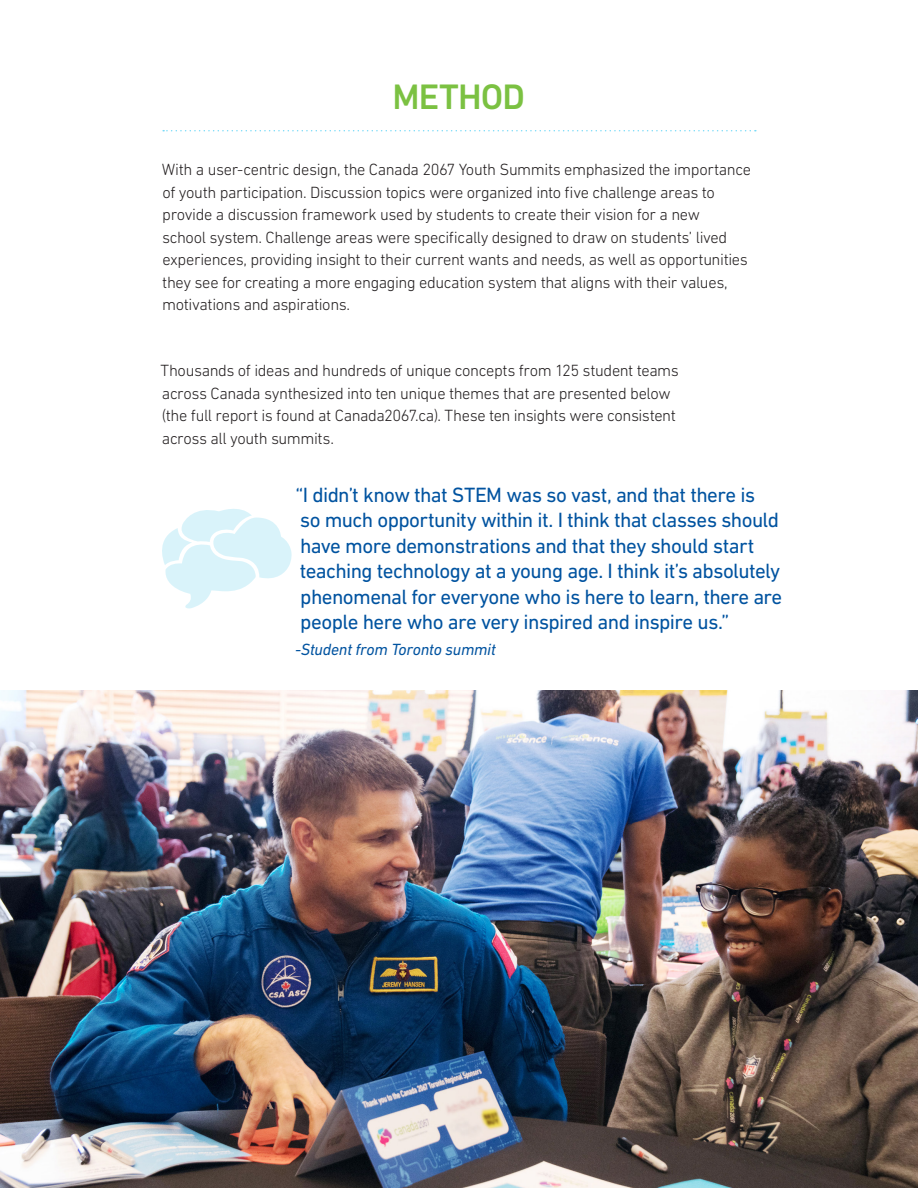
<style>
.page{position:relative;width:918px;height:1188px;background:#fff}
.page>*{position:absolute;margin:0;border:0;box-sizing:border-box;transform-origin:0 0}
.Body_Copy{font:500 36px "DIN Next W1 G";letter-spacing:-.025em;color:#7bc142}
.Body_Copy-2{font:21px/25.5px "DIN Next W1 G";letter-spacing:-.03em;color:#0153a0}
.Body_Copy-3{font:300 16.5px/22.5px "DIN Next W1 G";letter-spacing:-.025em;color:#231f20}
.Body_Copy-4{font:italic 16.5px "DIN Next W1 G";letter-spacing:-.015em;color:#0153a0}
</style>
<div class="page">
<svg style="left:162px;top:509px;width:130px;height:100px"></svg>
<img style="left:0;top:690px;width:918px;height:498px">
<svg style="left:163px;top:130px;width:593px;height:1px"></svg>
<p class="Body_Copy" style="left:392px;top:76px;width:134px">METHOD</p>
<p class="Body_Copy-3" style="left:162px;top:158px;width:591px">With a user-centric design, the Canada 2067 Youth Summits emphasized the importance of youth participation. Discussion topics were organized into five challenge areas to provide a discussion framework used by students to create their vision for a new<br>school system. Challenge areas were specifically designed to draw on students’ lived experiences, providing insight to their current wants and needs, as well as opportunities they see for creating a more engaging education system that aligns with their values, motivations and aspirations.</p>
<p class="Body_Copy-3" style="left:161px;top:359px;width:520px">Thousands of ideas and hundreds of unique concepts from 125 student teams across Canada synthesized into ten unique themes that are presented below (the full report is found at Canada2067.ca). These ten insights were consistent across all youth summits.</p>
<p class="Body_Copy-2" style="left:296px;top:482px;width:488px">“I didn’t know that STEM was so vast, and that there is<br>so much opportunity within it. I think that classes should have more demonstrations and that they should start teaching technology at a young age. I think it’s absolutely phenomenal for everyone who is here to learn, there are people here who are very inspired and inspire us.”</p>
<p class="Body_Copy-4" style="left:295px;top:640px;width:202px">-Student from Toronto summit</p>
</div>
